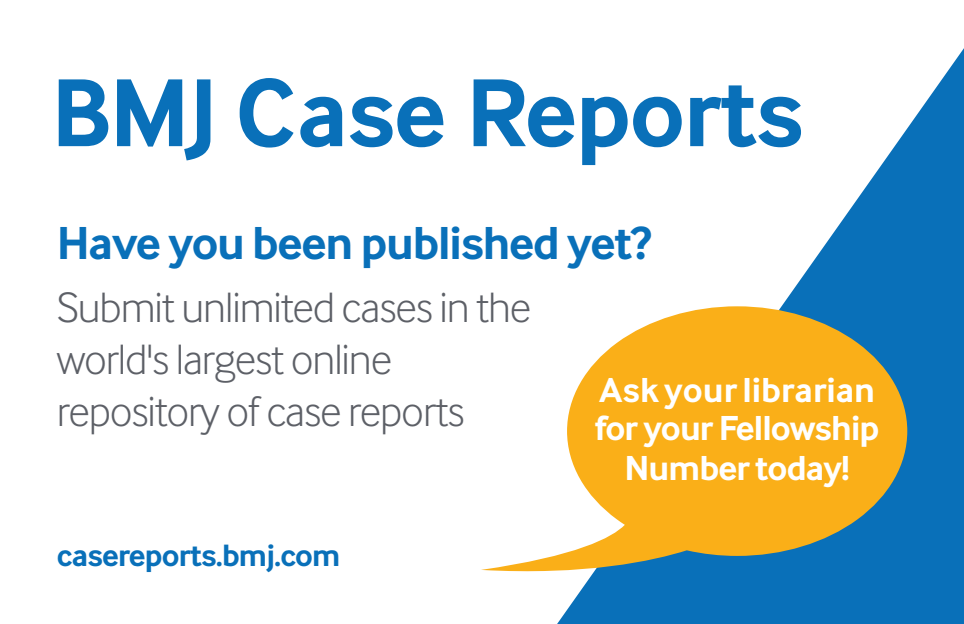
<style>
.page{position:relative;width:964px;height:624px;background:#fff}
.page>*{position:absolute;margin:0;border:0;box-sizing:border-box;transform-origin:0 0}
.t1{font:700 100px "Inter Face";letter-spacing:-.015em;color:#0970b9}
.t2{font:700 48px "Inter Face";letter-spacing:-.025em;color:#0970b9}
.t3{font:300 44px/52px "Inter Face";letter-spacing:-.025em;color:#5d6067}
.t4{font:700 36px/39.2px "Inter Face";letter-spacing:-.025em;color:#fff;text-align:center}
.t5{font:700 32px "Inter Face";letter-spacing:-.025em;color:#0970b9}
</style>
<div class="page">
<svg style="left:557px;top:48px;width:407px;height:576px"></svg>
<svg style="left:481px;top:306px;width:426px;height:269px;fill:#faaf18"></svg>
<h1 class="t1" style="left:51px;top:55px;width:754px">BMJ Case Reports</h1>
<p class="t2" style="left:57px;top:215px;width:596px">Have you been published yet?</p>
<p class="t3" style="left:57px;top:281px;width:476px">Submit unlimited cases in the world's largest online repository of case reports</p>
<p class="t4" style="left:595px;top:370px;width:286px">Ask yourlibrarian for your Fellowship<br>Number today!</p>
<p class="t5" style="left:57px;top:536px;width:285px">casereports.bmj.com</p>
</div>
